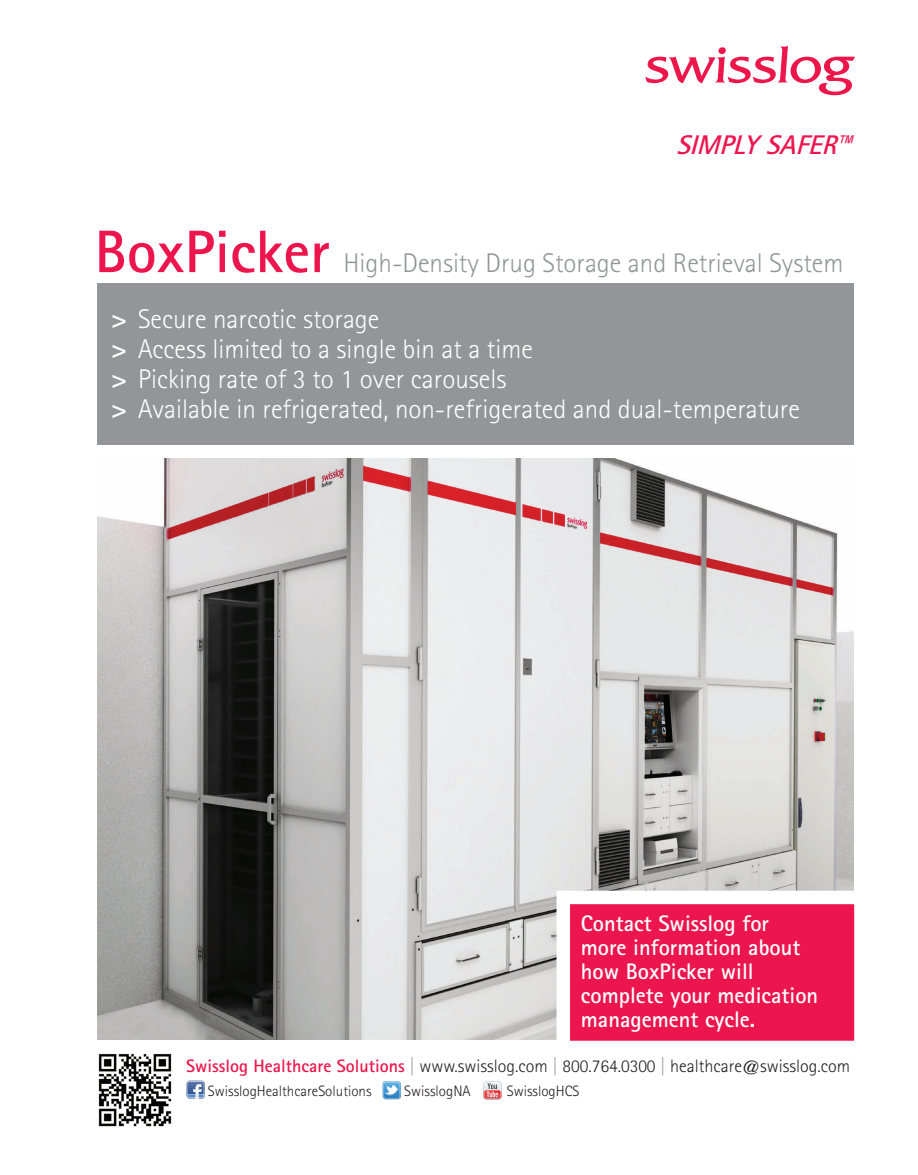
<style>
.page{position:relative;width:918px;height:1175px;background:#fff}
.page>*{position:absolute;margin:0;border:0;box-sizing:border-box;transform-origin:0 0}
.t1{font:700 60px "Rotis Sans Serif Pro";color:#ed154e}
.t2{font:300 27px/30px "Rotis Sans Serif Pro";color:#fff}
.t3{font:300 27px "Rotis Sans Serif Pro";color:#939598}
.t4{font:italic 700 27px "Rotis Sans Serif Pro";color:#ed154e}
.t5{font:700 22.5px/24px "Rotis Sans Serif Pro";color:#fff}
.t6{font:300 18px "Rotis Sans Serif Pro";color:#231f20}
.t7{font:300 15px "Rotis Sans Serif Pro";color:#231f20}
.s1{font-weight:700}
.s2{font-weight:700;color:#ed164b}
.s3{color:#939598}
</style>
<div class="page">
<img style="left:98px;top:458px;width:756px;height:581px">
<div style="left:98px;top:283px;width:756px;height:162px;background:#939598"></div>
<svg style="left:645px;top:46px;width:210px;height:49px"></svg>
<img style="left:98px;top:1054px;width:74px;height:73px">
<div style="left:563px;top:897px;width:298px;height:150px;background:#ed154e"></div>
<div style="left:557px;top:890px;width:311px;height:164px;border:14px solid #fff"></div>
<svg style="left:187px;top:1080px;width:18px;height:19px"></svg>
<img style="left:187px;top:1081px;width:17px;height:3px">
<svg style="left:383px;top:1081px;width:18px;height:18px"></svg>
<svg style="left:484px;top:1081px;width:18px;height:18px"></svg>
<p class="t4" style="left:676px;top:127px;width:187px">SIMPLYSAFER™</p>
<h1 class="t1" style="left:95px;top:214px;width:237px">BoxPicker</h1>
<p class="t3" style="left:344px;top:247px;width:501px">High-Density Drug Storage and Retrieval System</p>
<p class="t2" style="left:111px;top:304px;width:690px"><span class="s1">&gt;</span> Secure narcotic storage<br><span class="s1">&gt;</span> Access limited to a single bin at a time<br><span class="s1">&gt;</span> Picking rate of 3 to 1 over carousels<br><span class="s1">&gt;</span> Available in refrigerated, non-refrigerated and dual-temperature</p>
<p class="t5" style="left:581px;top:910px;width:239px">Contact Swisslog for more information about how BoxPicker will complete your medication management cycle.</p>
<p class="t6" style="left:186px;top:1055px;width:666px"><span class="s2">Swisslog Healthcare Solutions</span> <span class="s3">|</span> www.swisslog.com <span class="s3">|</span> 800.764.0300 <span class="s3">|</span> healthcare@swisslog.com</p>
<p class="t7" style="left:208px;top:1082px;width:165px">SwisslogHealthcareSolutions</p>
<p class="t7" style="left:404px;top:1082px;width:68px">SwisslogNA</p>
<p class="t7" style="left:507px;top:1082px;width:74px">SwisslogHCS</p>
</div>
